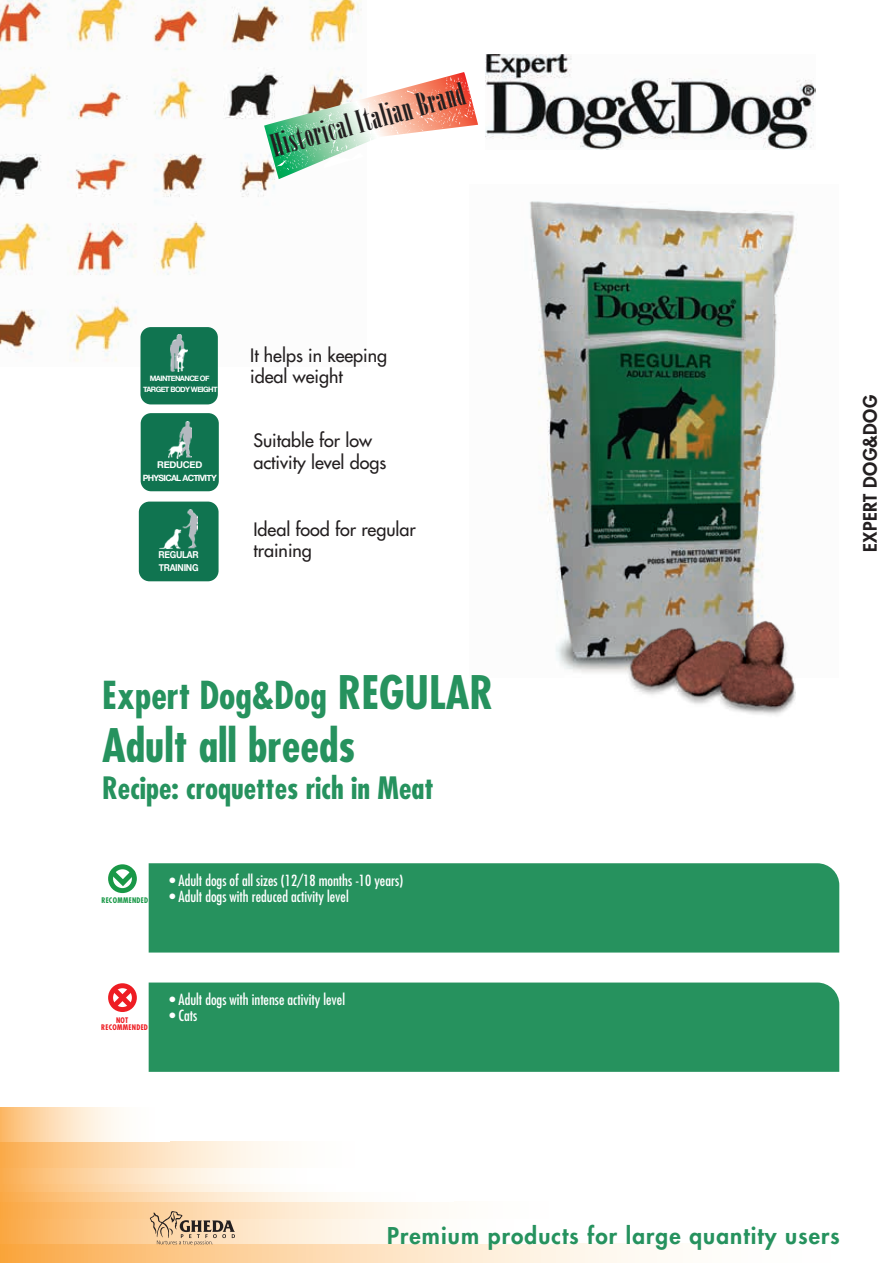
<style>
.page{position:relative;width:893px;height:1263px;background:#fff}
.page>*{position:absolute;margin:0;border:0;box-sizing:border-box;transform-origin:0 0}
.t1{font:700 condensed 45px "Futura Std";color:#26925e}
.t2{font:700 condensed 37.5px "Futura Std";color:#26925e}
.t3{font:31.05px "Onyx";color:#231f20}
.t4{font:700 condensed 30px "Futura Std";color:#26925e}
.t5{font:800 22.5px "Futura Std";letter-spacing:.05em;color:#26925e}
.t6{font:500 18px "Futura Std";color:#231f20}
.t7{font:800 18px "Futura Std";letter-spacing:.02em;color:#231f20}
.t8{font:condensed 15px "Futura Std";color:#fff}
.t9{font:700 9.6px "Helvetica Neue";letter-spacing:-.03em;color:#fff;scale:.9 1}
.t10{font:700 9.3px "Helvetica Neue";letter-spacing:-.03em;color:#fff}
.t11{font:700 8.7px "Helvetica Neue";letter-spacing:-.08em;color:#fff}
.t12{font:700 condensed 7.5px/7.5px "Futura Std";letter-spacing:.04em;color:#ee1d23}
.t13{font:700 condensed 7.5px "Futura Std";letter-spacing:.04em;color:#199847}
.t14{font:700 7.35px "Helvetica Neue";letter-spacing:-.08em;color:#fff}
.s1{font-size:45px}
</style>
<div class="page">
<svg style="left:0;top:1244px;width:657px;height:19px"></svg>
<svg style="left:0;top:1218px;width:432px;height:26px"></svg>
<svg style="left:0;top:1201px;width:432px;height:17px"></svg>
<svg style="left:0;top:1167px;width:278px;height:17px"></svg>
<svg style="left:0;top:1184px;width:327px;height:9px"></svg>
<svg style="left:0;top:1193px;width:327px;height:8px"></svg>
<svg style="left:0;top:1142px;width:278px;height:25px"></svg>
<svg style="left:0;top:1107px;width:119px;height:35px"></svg>
<img style="left:485px;top:54px;width:330px;height:96px">
<img style="left:529px;top:201px;width:268px;height:472px">
<img style="left:626px;top:607px;width:169px;height:108px">
<div style="left:149px;top:863px;width:690px;height:89px;background:#26925e"></div>
<div style="left:108px;top:864px;width:29px;height:29px;border:5px solid #199847;border-radius:50%"></div>
<svg style="left:108px;top:865px;width:29px;height:25px"></svg>
<svg style="left:108px;top:983px;width:29px;height:29px"></svg>
<div style="left:149px;top:982px;width:690px;height:90px;background:#26925e"></div>
<img style="left:0;top:0;width:362px;height:362px">
<div style="left:140px;top:327px;width:78px;height:77px;background:#107450;border-radius:10px"></div>
<img style="left:171px;top:334px;width:16px;height:37px">
<div style="left:141px;top:413px;width:78px;height:78px;background:#107450;border-radius:10px"></div>
<img style="left:168px;top:421px;width:24px;height:37px">
<div style="left:139px;top:502px;width:80px;height:79px;background:#107450;border-radius:11px"></div>
<img style="left:160px;top:510px;width:38px;height:38px">
<svg style="left:264px;top:72px;width:214px;height:107px"></svg>
<svg style="left:150px;top:1211px;width:85px;height:34px"></svg>
<h3 class="t3" style="left:267px;top:128px;width:201px;rotate:-15deg">Historical Italian Brand</h3>
<p class="t6" style="left:250px;top:344px;width:139px">It helps in keeping</p>
<p class="t14" style="left:150px;top:372px;width:61px">MAINTENANCE OF</p>
<p class="t6" style="left:250px;top:365px;width:94px">ideal weight</p>
<p class="t14" style="left:143px;top:384px;width:76px">TARGET BODY WEIGHT</p>
<p class="t6" style="left:253px;top:429px;width:120px">Suitable for low</p>
<p class="t10" style="left:157px;top:457px;width:47px">REDUCED</p>
<p class="t6" style="left:253px;top:451px;width:135px">activity level dogs</p>
<p class="t11" style="left:143px;top:471px;width:75px">PHYSICAL ACTIVITY</p>
<p class="t6" style="left:253px;top:518px;width:164px">Ideal food for regular</p>
<p class="t9" style="left:159px;top:547px;width:46px">REGULAR</p>
<p class="t6" style="left:253px;top:539px;width:60px">training</p>
<p class="t9" style="left:159px;top:560px;width:46px">TRAINING</p>
<h2 class="t2" style="left:102px;top:672px;width:393px">Expert Dog&amp;Dog <span class="s1">REGULAR</span></h2>
<h1 class="t1" style="left:102px;top:717px;width:255px">Adult all breeds</h1>
<h3 class="t4" style="left:102px;top:769px;width:333px">Recipe: croquettes rich in Meat</h3>
<p class="t13" style="left:101px;top:896px;width:22px">Recomme</p>
<p class="t13" style="left:132px;top:896px;width:10px">nded</p>
<p class="t8" style="left:169px;top:871px;width:235px">• Adult dogs of all sizes (12/18 months -10 years)</p>
<p class="t8" style="left:169px;top:887px;width:181px">• Adult dogs with reduced activity level</p>
<p class="t12" style="left:101px;top:1016px;width:29px;text-indent:15px">Not recomme</p>
<p class="t12" style="left:132px;top:1024px;width:10px">nded</p>
<p class="t8" style="left:169px;top:990px;width:177px">• Adult dogs with intense activity level</p>
<p class="t8" style="left:169px;top:1006px;width:29px">• Cats</p>
<p class="t7" style="left:859px;top:552px;width:158px;rotate:-90deg">EXPERT DOG&amp;DOG</p>
<h3 class="t5" style="left:387px;top:1222px;width:454px">Premium products for large quantity users</h3>
</div>
